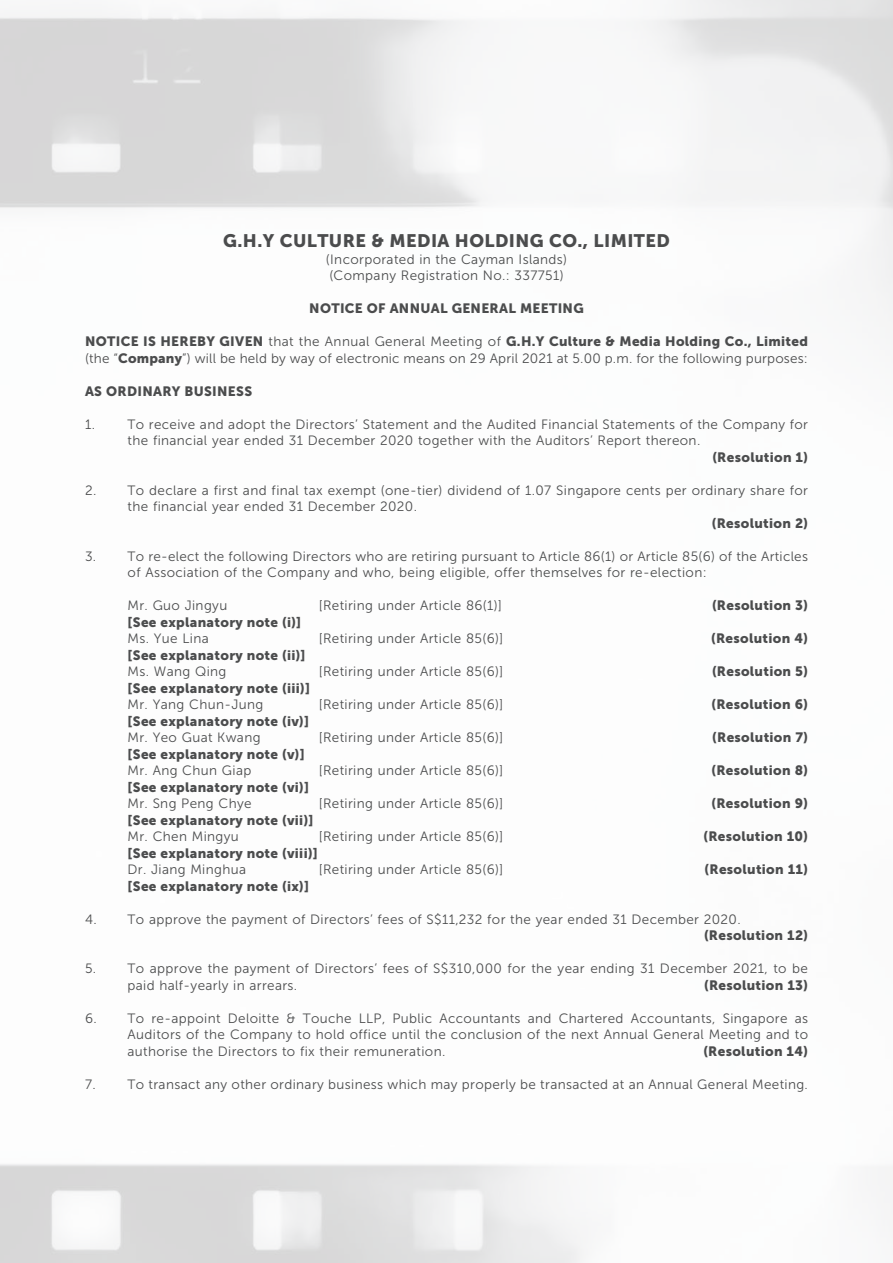
<style>
.page{position:relative;width:893px;height:1263px;background:#fff}
.page>*{position:absolute;margin:0;border:0;box-sizing:border-box;transform-origin:0 0}
._00_E_Body_Text{font:18px "Museo Sans 900";letter-spacing:.025em;color:#4b4c4d}
._00_E_Body_Text-2{font:13.5px/16.5px "Museo Sans 300";letter-spacing:.025em;color:#4b4c4d}
._00_E_Body_Text-3{font:13.5px "Museo Sans 900";letter-spacing:.025em;color:#4b4c4d}
.s1{font-family:"Museo Sans 900"}
</style>
<div class="page">
<p class="_00_E_Body_Text" style="left:223px;top:231px;width:448px">G.H.Y CULTURE &amp; MEDIA HOLDING CO., LIMITED</p>
<p class="_00_E_Body_Text-2" style="left:326px;top:251px;width:243px">(Incorporated in the Cayman Islands)</p>
<p class="_00_E_Body_Text-2" style="left:329px;top:268px;width:236px">(Company Registration No.: 337751)</p>
<p class="_00_E_Body_Text-3" style="left:309px;top:301px;width:276px">NOTICE OF ANNUAL GENERAL MEETING</p>
<p class="_00_E_Body_Text-2" style="left:85px;top:334px;width:724px"><span class="s1">NOTICE IS HEREBY GIVEN</span> that the Annual General Meeting of <span class="s1">G.H.Y Culture &amp; Media Holding Co., Limited </span>(the “<span class="s1">Company</span>”) will be held by way of electronic means on 29 April 2021 at 5.00 p.m. for the following purposes:</p>
<p class="_00_E_Body_Text-3" style="left:85px;top:383px;width:169px">AS ORDINARY BUSINESS</p>
<p class="_00_E_Body_Text-2" style="left:85px;top:416px;width:11px">1.</p>
<p class="_00_E_Body_Text-2" style="left:128px;top:416px;width:682px">To receive and adopt the Directors’ Statement and the Audited Financial Statements of the Company for the financial year ended 31 December 2020 together with the Auditors’ Report thereon.</p>
<p class="_00_E_Body_Text-3" style="left:712px;top:449px;width:97px">(Resolution 1)</p>
<p class="_00_E_Body_Text-2" style="left:128px;top:482px;width:682px;text-indent:-43px">2. To declare a first and final tax exempt (one-tier) dividend of 1.07 Singapore cents per ordinary share for the financial year ended 31 December 2020.</p>
<p class="_00_E_Body_Text-3" style="left:712px;top:515px;width:98px">(Resolution 2)</p>
<p class="_00_E_Body_Text-2" style="left:128px;top:548px;width:682px;text-indent:-43px">3. To re-elect the following Directors who are retiring pursuant to Article 86(1) or Article 85(6) of the Articles of Association of the Company and who, being eligible, offer themselves for re-election:</p>
<p class="_00_E_Body_Text-2" style="left:128px;top:598px;width:101px">Mr. Guo Jingyu</p>
<p class="_00_E_Body_Text-2" style="left:319px;top:598px;width:184px">[Retiring under Article 86(1)]</p>
<p class="_00_E_Body_Text-3" style="left:712px;top:598px;width:97px">(Resolution 3)</p>
<p class="_00_E_Body_Text-3" style="left:128px;top:614px;width:175px">[See explanatory note (i)]</p>
<p class="_00_E_Body_Text-2" style="left:128px;top:631px;width:83px">Ms. Yue Lina</p>
<p class="_00_E_Body_Text-2" style="left:319px;top:631px;width:186px">[Retiring under Article 85(6)]</p>
<p class="_00_E_Body_Text-3" style="left:711px;top:631px;width:98px">(Resolution 4)</p>
<p class="_00_E_Body_Text-3" style="left:128px;top:647px;width:180px">[See explanatory note (ii)]</p>
<p class="_00_E_Body_Text-2" style="left:128px;top:664px;width:100px">Ms. Wang Qing</p>
<p class="_00_E_Body_Text-2" style="left:319px;top:664px;width:186px">[Retiring under Article 85(6)]</p>
<p class="_00_E_Body_Text-3" style="left:712px;top:664px;width:97px">(Resolution 5)</p>
<p class="_00_E_Body_Text-3" style="left:128px;top:680px;width:184px">[See explanatory note (iii)]</p>
<p class="_00_E_Body_Text-2" style="left:128px;top:697px;width:137px">Mr. Yang Chun-Jung</p>
<p class="_00_E_Body_Text-2" style="left:319px;top:697px;width:186px">[Retiring under Article 85(6)]</p>
<p class="_00_E_Body_Text-3" style="left:712px;top:697px;width:98px">(Resolution 6)</p>
<p class="_00_E_Body_Text-3" style="left:128px;top:713px;width:183px">[See explanatory note (iv)]</p>
<p class="_00_E_Body_Text-2" style="left:128px;top:730px;width:134px">Mr. Yeo Guat Kwang</p>
<p class="_00_E_Body_Text-2" style="left:319px;top:730px;width:186px">[Retiring under Article 85(6)]</p>
<p class="_00_E_Body_Text-3" style="left:712px;top:730px;width:97px">(Resolution 7)</p>
<p class="_00_E_Body_Text-3" style="left:128px;top:746px;width:179px">[See explanatory note (v)]</p>
<p class="_00_E_Body_Text-2" style="left:128px;top:763px;width:125px">Mr. Ang Chun Giap</p>
<p class="_00_E_Body_Text-2" style="left:319px;top:763px;width:186px">[Retiring under Article 85(6)]</p>
<p class="_00_E_Body_Text-3" style="left:711px;top:763px;width:98px">(Resolution 8)</p>
<p class="_00_E_Body_Text-3" style="left:128px;top:779px;width:183px">[See explanatory note (vi)]</p>
<p class="_00_E_Body_Text-2" style="left:128px;top:796px;width:126px">Mr. Sng Peng Chye</p>
<p class="_00_E_Body_Text-2" style="left:319px;top:796px;width:186px">[Retiring under Article 85(6)]</p>
<p class="_00_E_Body_Text-3" style="left:712px;top:796px;width:98px">(Resolution 9)</p>
<p class="_00_E_Body_Text-3" style="left:128px;top:812px;width:187px">[See explanatory note (vii)]</p>
<p class="_00_E_Body_Text-2" style="left:128px;top:829px;width:113px">Mr. Chen Mingyu</p>
<p class="_00_E_Body_Text-2" style="left:319px;top:829px;width:186px">[Retiring under Article 85(6)]</p>
<p class="_00_E_Body_Text-3" style="left:703px;top:829px;width:106px">(Resolution 10)</p>
<p class="_00_E_Body_Text-3" style="left:128px;top:845px;width:192px">[See explanatory note (viii)]</p>
<p class="_00_E_Body_Text-2" style="left:128px;top:862px;width:120px">Dr. Jiang Minghua</p>
<p class="_00_E_Body_Text-2" style="left:319px;top:862px;width:186px">[Retiring under Article 85(6)]</p>
<p class="_00_E_Body_Text-3" style="left:705px;top:862px;width:105px">(Resolution 11)</p>
<p class="_00_E_Body_Text-3" style="left:128px;top:878px;width:183px">[See explanatory note (ix)]</p>
<p class="_00_E_Body_Text-2" style="left:85px;top:911px;width:657px">4. To approve the payment of Directors’ fees of S$11,232 for the year ended 31 December 2020.</p>
<p class="_00_E_Body_Text-3" style="left:704px;top:928px;width:105px">(Resolution 12)</p>
<p class="_00_E_Body_Text-2" style="left:128px;top:961px;width:682px;text-indent:-43px">5. To approve the payment of Directors’ fees of S$310,000 for the year ending 31 December 2021, to be paid half-yearly in arrears.</p>
<p class="_00_E_Body_Text-3" style="left:704px;top:977px;width:105px">(Resolution 13)</p>
<p class="_00_E_Body_Text-2" style="left:128px;top:1010px;width:682px;text-align:justify;text-indent:-43px">6. To re-appoint Deloitte &amp; Touche LLP, Public Accountants and Chartered Accountants, Singapore as Auditors of the Company to hold office until the conclusion of the next Annual General Meeting and to authorise the Directors to fix their remuneration.</p>
<p class="_00_E_Body_Text-3" style="left:703px;top:1043px;width:106px">(Resolution 14)</p>
<p class="_00_E_Body_Text-2" style="left:85px;top:1076px;width:724px">7. To transact any other ordinary business which may properly be transacted at an Annual General Meeting.</p>
</div>
